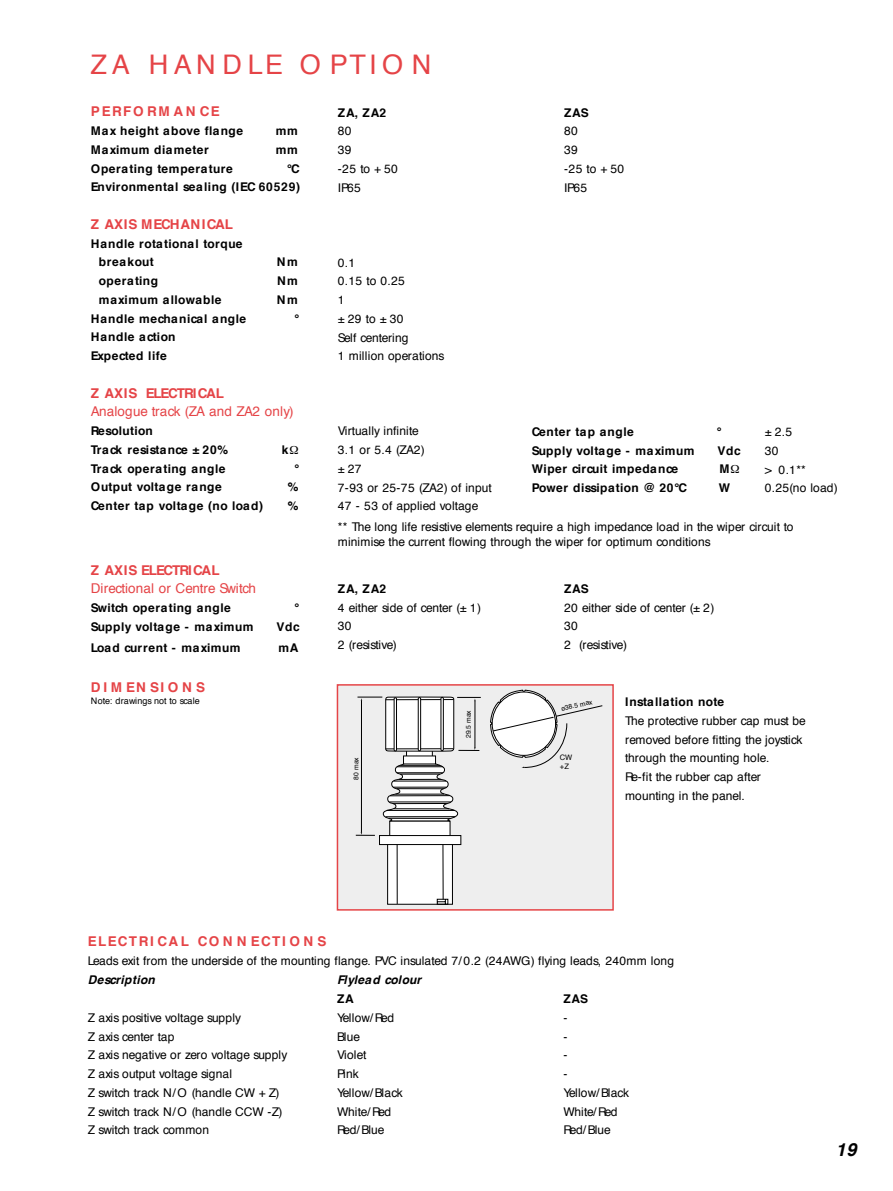
<style>
.page{position:relative;width:893px;height:1191px;background:#fff}
.page>*{position:absolute;margin:0;border:0;box-sizing:border-box;transform-origin:0 0}
.t1{font:27px "Helvetica";letter-spacing:.18em;color:#e54447}
.t2{font:italic 700 18px "Helvetica";color:#000}
.t3{font:13.5px "Helvetica";color:#e54447}
.t4{font:700 13.5px "Helvetica";letter-spacing:-.07em;color:#e54447}
.t5{font:700 13.5px "Helvetica";letter-spacing:.08em;color:#e54447}
.t6{font:700 13.5px "Helvetica";letter-spacing:.02em;color:#e54447}
.t7{font:700 13.5px "Helvetica";letter-spacing:.105em;color:#e54447}
.t8{font:700 13.5px "Helvetica";letter-spacing:.27em;color:#e54447}
.t9{font:12px/18.8px "Helvetica";letter-spacing:.01em;color:#000}
.t10{font:700 12px/18.8px "Helvetica";letter-spacing:.04em;color:#000}
.t11{font:12px "Helvetica";letter-spacing:-.02em;color:#000}
.t12{font:700 12px/18.8px "Helvetica";letter-spacing:.02em;color:#000}
.t13{font:12px "Helvetica";letter-spacing:-.03em;color:#000}
.t14{font:12px "Helvetica";letter-spacing:-.025em;color:#000}
.t15{font:italic 700 12px "Helvetica";color:#000}
.t16{font:italic 700 12px "Helvetica";letter-spacing:.03em;color:#000}
.t17{font:12px "Helvetica";letter-spacing:-.04em;color:#000}
.t18{font:9px "Helvetica";letter-spacing:.015em;color:#000}
.t19{font:7.5px/9px "Helvetica";color:#000}
.t20{font:6.75px "Helvetica";color:#000}
</style>
<div class="page">
<div style="left:337px;top:685px;width:276px;height:225px;background:#eee"></div>
<svg style="left:383px;top:763px;width:75px;height:59px"></svg>
<svg style="left:406px;top:752px;width:26px;height:4px"></svg>
<div style="left:387px;top:843px;width:65px;height:61px;background:#fff;border:1px solid #000"></div>
<div style="left:389px;top:821px;width:61px;height:16px;background:#fff"></div>
<hr style="left:387px;top:810px;width:67px;height:1px;background:#000">
<hr style="left:393px;top:803px;width:54px;height:1px;background:#000">
<hr style="left:389px;top:802px;width:62px;height:1px;background:#000">
<hr style="left:390px;top:795px;width:60px;height:1px;background:#000">
<hr style="left:361px;top:701px;width:1px;height:132px;background:#000">
<svg style="left:356px;top:832px;width:19px;height:4px"></svg>
<div style="left:379px;top:835px;width:82px;height:10px;background:#fff;border:1px solid #000"></div>
<hr style="left:397px;top:845px;width:1px;height:59px;background:#000">
<hr style="left:442px;top:845px;width:1px;height:55px;background:#000">
<svg style="left:437px;top:899px;width:11px;height:6px"></svg>
<hr style="left:385px;top:816px;width:70px;height:1px;background:#000">
<hr style="left:395px;top:794px;width:49px;height:1px;background:#000">
<hr style="left:393px;top:809px;width:56px;height:1px;background:#000">
<hr style="left:389px;top:818px;width:61px;height:1px;background:#000">
<hr style="left:396px;top:788px;width:47px;height:1px;background:#000">
<hr style="left:393px;top:787px;width:53px;height:1px;background:#000">
<hr style="left:393px;top:781px;width:53px;height:1px;background:#000">
<hr style="left:399px;top:779px;width:42px;height:1px;background:#000">
<hr style="left:400px;top:774px;width:40px;height:1px;background:#000">
<hr style="left:396px;top:773px;width:47px;height:1px;background:#000">
<hr style="left:397px;top:766px;width:46px;height:1px;background:#000">
<hr style="left:400px;top:765px;width:40px;height:1px;background:#000">
<div style="left:403px;top:756px;width:33px;height:8px;background:#fff"></div>
<svg style="left:357px;top:697px;width:124px;height:55px"></svg>
<svg style="left:490px;top:690px;width:112px;height:78px"></svg>
<div style="left:337px;top:684px;width:276px;height:227px;border:2px solid #e54447"></div>
<h1 class="t1" style="left:90px;top:54px;width:342px">ZA HANDLE O PTIO N</h1>
<p class="t7" style="left:91px;top:106px;width:130px">PERFO RM AN CE</p>
<p class="t10" style="left:91px;top:122px;width:154px">Max height above flange</p>
<p class="t10" style="left:276px;top:122px;width:24px">mm</p>
<p class="t10" style="left:91px;top:141px;width:120px">Maximum diameter</p>
<p class="t10" style="left:276px;top:141px;width:24px">mm</p>
<p class="t10" style="left:91px;top:160px;width:143px">Operating temperature</p>
<p class="t10" style="left:91px;top:160px;width:211px;text-align:right">°C<br>Environmental sealing (IEC 60529)</p>
<p class="t6" style="left:91px;top:218px;width:144px">Z AXIS MECHANICAL</p>
<p class="t10" style="left:99px;top:235px;width:145px;text-indent:-8px">Handle rotational torque breakout</p>
<p class="t10" style="left:277px;top:254px;width:22px">Nm</p>
<p class="t10" style="left:99px;top:272px;width:61px">operating</p>
<p class="t10" style="left:277px;top:272px;width:22px">Nm</p>
<p class="t10" style="left:99px;top:291px;width:124px">maximum allowable</p>
<p class="t10" style="left:277px;top:291px;width:22px">Nm</p>
<p class="t10" style="left:91px;top:310px;width:157px">Handle mechanical angle</p>
<p class="t10" style="left:294px;top:310px;width:6px">°</p>
<p class="t10" style="left:91px;top:329px;width:86px">Handle action<br>Expected life</p>
<p class="t4" style="left:91px;top:387px;width:135px">Z AXIS ELECTRICAL</p>
<p class="t3" style="left:91px;top:406px;width:204px">Analogue track (ZA and ZA2 only)</p>
<p class="t12" style="left:91px;top:422px;width:139px">Resolution<br>Track resistance ± 20%</p>
<p class="t10" style="left:282px;top:441px;width:8px">k</p>
<p class="t10" style="left:91px;top:460px;width:136px">Track operating angle</p>
<p class="t10" style="left:294px;top:460px;width:6px">°</p>
<p class="t10" style="left:91px;top:479px;width:133px">Output voltage range</p>
<p class="t10" style="left:288px;top:479px;width:12px">%</p>
<p class="t10" style="left:91px;top:497px;width:174px">Center tap voltage (no load)</p>
<p class="t10" style="left:288px;top:497px;width:12px">%</p>
<p class="t4" style="left:91px;top:564px;width:130px">Z AXIS ELECTRICAL</p>
<p class="t3" style="left:91px;top:583px;width:167px">Directional or Centre Switch</p>
<p class="t10" style="left:91px;top:599px;width:142px">Switch operating angle</p>
<p class="t10" style="left:294px;top:599px;width:6px">°</p>
<p class="t10" style="left:91px;top:618px;width:164px">Supply voltage - maximum</p>
<p class="t10" style="left:276px;top:618px;width:25px">Vdc</p>
<p class="t10" style="left:91px;top:639px;width:151px">Load current - maximum</p>
<p class="t10" style="left:278px;top:639px;width:22px">mA</p>
<p class="t8" style="left:91px;top:681px;width:116px">DIMENSIONS</p>
<p class="t18" style="left:91px;top:697px;width:111px">Note: drawings not to scale</p>
<p class="t10" style="left:338px;top:104px;width:50px">ZA, ZA2</p>
<p class="t10" style="left:564px;top:104px;width:26px">ZAS</p>
<p class="t9" style="left:338px;top:123px;width:15px">80</p>
<p class="t9" style="left:564px;top:123px;width:15px">80</p>
<p class="t9" style="left:338px;top:141px;width:15px">39</p>
<p class="t9" style="left:564px;top:141px;width:15px">39</p>
<p class="t9" style="left:338px;top:160px;width:62px">-25 to + 50</p>
<p class="t9" style="left:564px;top:160px;width:62px">-25 to + 50</p>
<p class="t9" style="left:338px;top:179px;width:24px">IP65</p>
<p class="t9" style="left:564px;top:179px;width:24px">IP65</p>
<p class="t9" style="left:338px;top:254px;width:108px">0.1<br>0.15 to 0.25<br>1<br>± 29 to ± 30<br>Self centering<br>1 million operations</p>
<p class="t9" style="left:338px;top:423px;width:155px">Virtually infinite<br>3.1 or 5.4 (ZA2)<br>± 27<br>7-93 or 25-75 (ZA2) of input<br>47 - 53 of applied voltage</p>
<p class="t9" style="left:338px;top:521px;width:457px;line-height:15px">** The long life resistive elements require a high impedance load in the wiper circuit to minimise the current flowing through the wiper for optimum conditions</p>
<p class="t10" style="left:338px;top:580px;width:50px">ZA, ZA2</p>
<p class="t10" style="left:564px;top:580px;width:26px">ZAS</p>
<p class="t11" style="left:338px;top:602px;width:145px">4 either side of center (± 1)</p>
<p class="t11" style="left:564px;top:602px;width:152px">20 either side of center (± 2)</p>
<p class="t9" style="left:338px;top:618px;width:15px">30</p>
<p class="t9" style="left:564px;top:618px;width:15px">30</p>
<p class="t13" style="left:338px;top:640px;width:61px">2 (resistive)</p>
<p class="t13" style="left:564px;top:640px;width:64px">2 (resistive)</p>
<p class="t10" style="left:531px;top:423px;width:103px">Center tap angle</p>
<p class="t10" style="left:717px;top:423px;width:6px">°</p>
<p class="t10" style="left:531px;top:442px;width:164px">Supply voltage - maximum</p>
<p class="t10" style="left:717px;top:442px;width:25px">Vdc</p>
<p class="t10" style="left:531px;top:461px;width:148px">Wiper circuit impedance</p>
<p class="t10" style="left:719px;top:461px;width:11px">M</p>
<p class="t10" style="left:531px;top:480px;width:157px">Power dissipation @ 20°C</p>
<p class="t10" style="left:719px;top:480px;width:13px">W</p>
<p class="t9" style="left:764px;top:424px;width:75px">± 2.5<br>30<br>&gt; 0.1**<br>0.25(no load)</p>
<p class="t20" style="left:353px;top:780px;width:24px;rotate:-90deg">80 max</p>
<p class="t20" style="left:465px;top:738px;width:29px;rotate:-90deg">29.5 max</p>
<p class="t20" style="left:560px;top:706px;width:33px;rotate:-12deg">ø38.5 max</p>
<p class="t19" style="left:560px;top:753px;width:14px">CW +Z</p>
<p class="t10" style="left:625px;top:694px;width:101px">Installation note</p>
<p class="t9" style="left:625px;top:712px;width:182px">The protective rubber cap must be removed before fitting the joystick through the mounting hole.<br>Re-fit the rubber cap after mounting in the panel.</p>
<p class="t5" style="left:88px;top:936px;width:240px">ELECTRI CAL CO N N ECTI O N S</p>
<p class="t9" style="left:88px;top:952px;width:587px">Leads exit from the underside of the mounting flange. PVC insulated 7/ 0.2 (24AWG) flying leads, 240mm long</p>
<p class="t16" style="left:88px;top:975px;width:69px">Description</p>
<p class="t15" style="left:337px;top:975px;width:85px">Flylead colour</p>
<p class="t10" style="left:337px;top:990px;width:18px">ZA</p>
<p class="t10" style="left:563px;top:990px;width:26px">ZAS</p>
<p class="t9" style="left:88px;top:1009px;width:155px">Z axis positive voltage supply</p>
<p class="t17" style="left:337px;top:1013px;width:58px">Yellow/ Red</p>
<p class="t9" style="left:563px;top:1009px;width:5px">-</p>
<p class="t11" style="left:88px;top:1031px;width:88px">Z axis center tap</p>
<p class="t9" style="left:337px;top:1028px;width:24px">Blue</p>
<p class="t9" style="left:563px;top:1028px;width:5px">-</p>
<p class="t9" style="left:88px;top:1047px;width:201px">Z axis negative or zero voltage supply</p>
<p class="t9" style="left:337px;top:1047px;width:31px">Violet</p>
<p class="t9" style="left:563px;top:1047px;width:5px">-</p>
<p class="t9" style="left:88px;top:1065px;width:146px">Z axis output voltage signal</p>
<p class="t9" style="left:337px;top:1065px;width:23px">Pink</p>
<p class="t9" style="left:563px;top:1065px;width:5px">-</p>
<p class="t9" style="left:88px;top:1084px;width:193px">Z switch track N/O (handle CW + Z)</p>
<p class="t9" style="left:337px;top:1084px;width:67px">Yellow/Black</p>
<p class="t9" style="left:563px;top:1084px;width:67px">Yellow/Black</p>
<p class="t9" style="left:88px;top:1103px;width:196px">Z switch track N/O (handle CCW -Z)</p>
<p class="t14" style="left:337px;top:1106px;width:56px">White/ Red</p>
<p class="t14" style="left:563px;top:1106px;width:56px">White/ Red</p>
<p class="t9" style="left:88px;top:1122px;width:123px">Z switch track common</p>
<p class="t9" style="left:337px;top:1122px;width:49px">Red/Blue</p>
<p class="t9" style="left:563px;top:1122px;width:49px">Red/Blue</p>
<h2 class="t2" style="left:835px;top:1142px;width:22px">19</h2>
</div>
